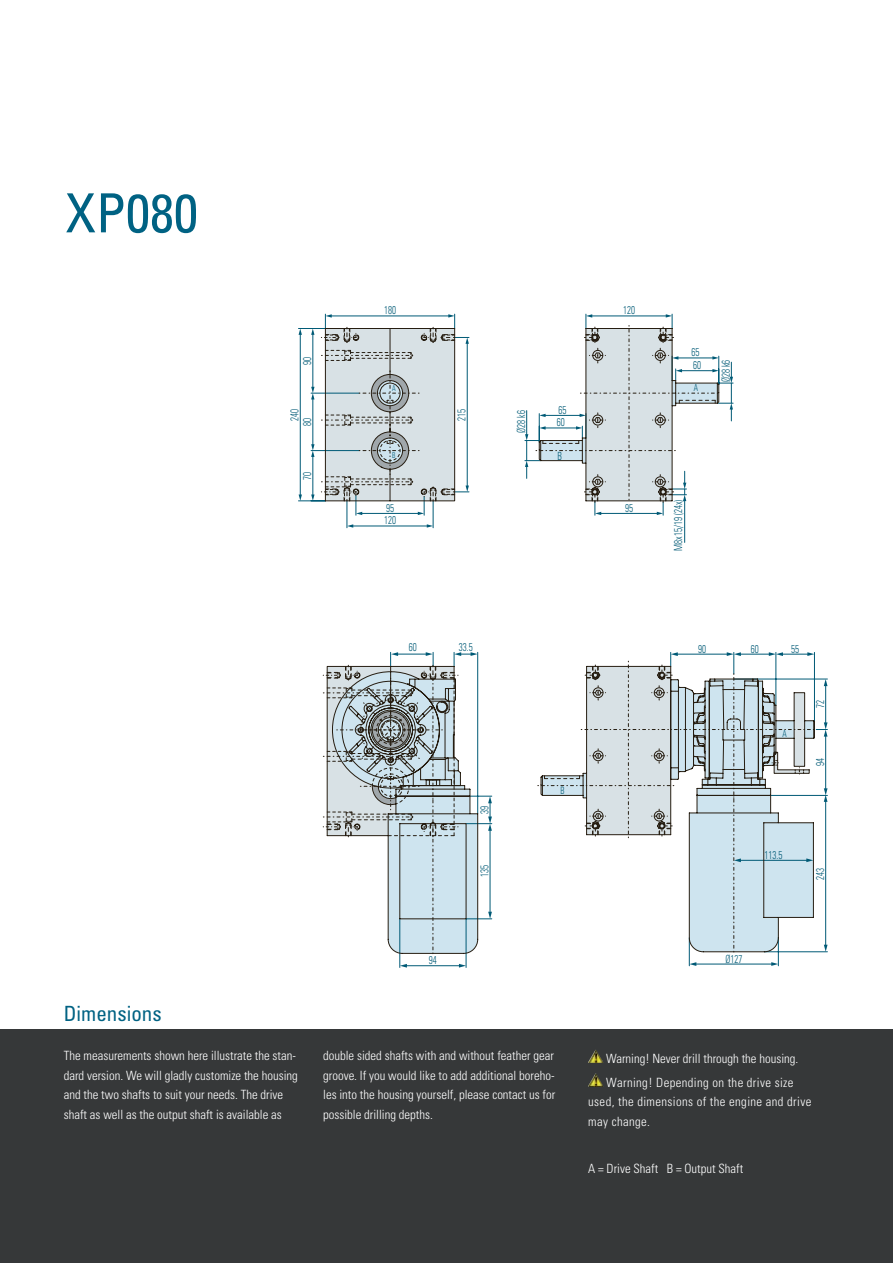
<style>
.page{position:relative;width:893px;height:1263px;background:#fff}
.page>*{position:absolute;margin:0;border:0;box-sizing:border-box;transform-origin:0 0}
.t1{font:condensed 54px "Univers";color:#006283}
.t2{font:condensed 21px "Univers";color:#006283}
.t3{font:300 condensed 12.75px/19.5px "Univers";color:#fff}
.t4{font:300 condensed 12.75px/19.5px "Univers";letter-spacing:.03em;color:#fff}
.t5{font:300 condensed 11.25px/12.6px "Univers";color:#005a76;scale:.8 1}
.t6{font:300 condensed 10.2px "Univers";color:#005a76;scale:.8 1}
.t7{font:300 condensed 9.6px "Univers";color:#005a76;scale:.8 1}
.t8{font:300 condensed 8.1px "Univers";color:#005a76;scale:.8 1}
</style>
<div class="page">
<div style="left:0;top:1029px;width:893px;height:234px;background:#363839"></div>
<svg style="left:298px;top:314px;width:171px;height:214px"></svg>
<hr style="left:684px;top:500px;width:1px;height:42px;background:#005a76">
<svg style="left:525px;top:314px;width:208px;height:201px"></svg>
<hr style="left:406px;top:965px;width:54px;height:1px;background:#005a76">
<svg style="left:459px;top:964px;width:7px;height:3px"></svg>
<svg style="left:400px;top:964px;width:7px;height:4px"></svg>
<hr style="left:399px;top:919px;width:1px;height:48px;background:#005a76">
<hr style="left:466px;top:919px;width:1px;height:48px;background:#005a76">
<svg style="left:390px;top:652px;width:102px;height:304px"></svg>
<svg style="left:323px;top:663px;width:156px;height:291px"></svg>
<svg style="left:538px;top:652px;width:290px;height:314px"></svg>
<svg style="left:540px;top:665px;width:276px;height:288px"></svg>
<img style="left:588px;top:1050px;width:15px;height:13px">
<img style="left:588px;top:1074px;width:15px;height:13px">
<h1 class="t1" style="left:66px;top:179px;width:133px">XP080</h1>
<h2 class="t2" style="left:64px;top:1000px;width:99px">Dimensions</h2>
<p class="t5" style="left:301px;top:365px;width:11px;rotate:-90deg">90</p>
<p class="t5" style="left:288px;top:426px;width:23px;text-indent:5px;rotate:-90deg">240<br>80</p>
<p class="t5" style="left:301px;top:480px;width:11px;rotate:-90deg">70</p>
<p class="t5" style="left:384px;top:304px;width:16px">180</p>
<p class="t5" style="left:623px;top:304px;width:16px">120</p>
<p class="t5" style="left:691px;top:346px;width:11px">65</p>
<p class="t5" style="left:693px;top:359px;width:11px">60</p>
<p class="t5" style="left:719px;top:382px;width:30px;rotate:-90deg">Ø28 k6</p>
<p class="t8" style="left:392px;top:384px;width:6px">A</p>
<p class="t7" style="left:694px;top:382px;width:7px">A</p>
<p class="t5" style="left:455px;top:421px;width:16px;rotate:-90deg">215</p>
<p class="t5" style="left:515px;top:433px;width:30px;rotate:-90deg">Ø28 k6</p>
<p class="t5" style="left:557px;top:403px;width:14px">65<br>60</p>
<p class="t8" style="left:392px;top:450px;width:6px">B</p>
<p class="t5" style="left:558px;top:450px;width:7px">B</p>
<p class="t5" style="left:384px;top:501px;width:16px">95<br>120</p>
<p class="t5" style="left:625px;top:501px;width:11px">95</p>
<p class="t5" style="left:672px;top:551px;width:65px;rotate:-90deg">M8x15/19 (24x)</p>
<p class="t5" style="left:409px;top:641px;width:11px">60</p>
<p class="t5" style="left:459px;top:641px;width:19px">33.5</p>
<p class="t5" style="left:698px;top:642px;width:11px">90</p>
<p class="t5" style="left:751px;top:642px;width:11px">60</p>
<p class="t5" style="left:791px;top:642px;width:11px">55</p>
<p class="t5" style="left:814px;top:708px;width:11px;rotate:-90deg">72</p>
<p class="t7" style="left:783px;top:727px;width:7px">A</p>
<p class="t5" style="left:814px;top:766px;width:11px;rotate:-90deg">94</p>
<p class="t6" style="left:560px;top:784px;width:7px">B</p>
<p class="t5" style="left:478px;top:814px;width:11px;rotate:-90deg">39</p>
<p class="t5" style="left:765px;top:848px;width:24px">113.5</p>
<p class="t5" style="left:478px;top:877px;width:16px;rotate:-90deg">135</p>
<p class="t5" style="left:814px;top:879px;width:16px;rotate:-90deg">243</p>
<p class="t5" style="left:429px;top:954px;width:11px">94</p>
<p class="t5" style="left:725px;top:952px;width:23px">Ø127</p>
<p class="t3" style="left:64px;top:1046px;width:236px">The measurements shown here illustrate the stan&shy;dard version. We will gladly customize the housing and the two shafts to suit your needs. The drive shaft as well as the output shaft is available as</p>
<p class="t3" style="left:323px;top:1046px;width:234px;text-align:justify">double sided shafts with and without feather gear groove. If you would like to add additional boreho&shy;les into the housing yourself, please contact us for possible drilling depths.</p>
<p class="t3" style="left:606px;top:1047px;width:194px;line-height:23.7px">Warning! Never drill through the housing.<br>Warning! Depending on the drive size</p>
<p class="t4" style="left:588px;top:1092px;width:225px">used, the dimensions of the engine and drive may change.</p>
<p class="t3" style="left:588px;top:1159px;width:157px">A = Drive Shaft B = Output Shaft</p>
</div>
